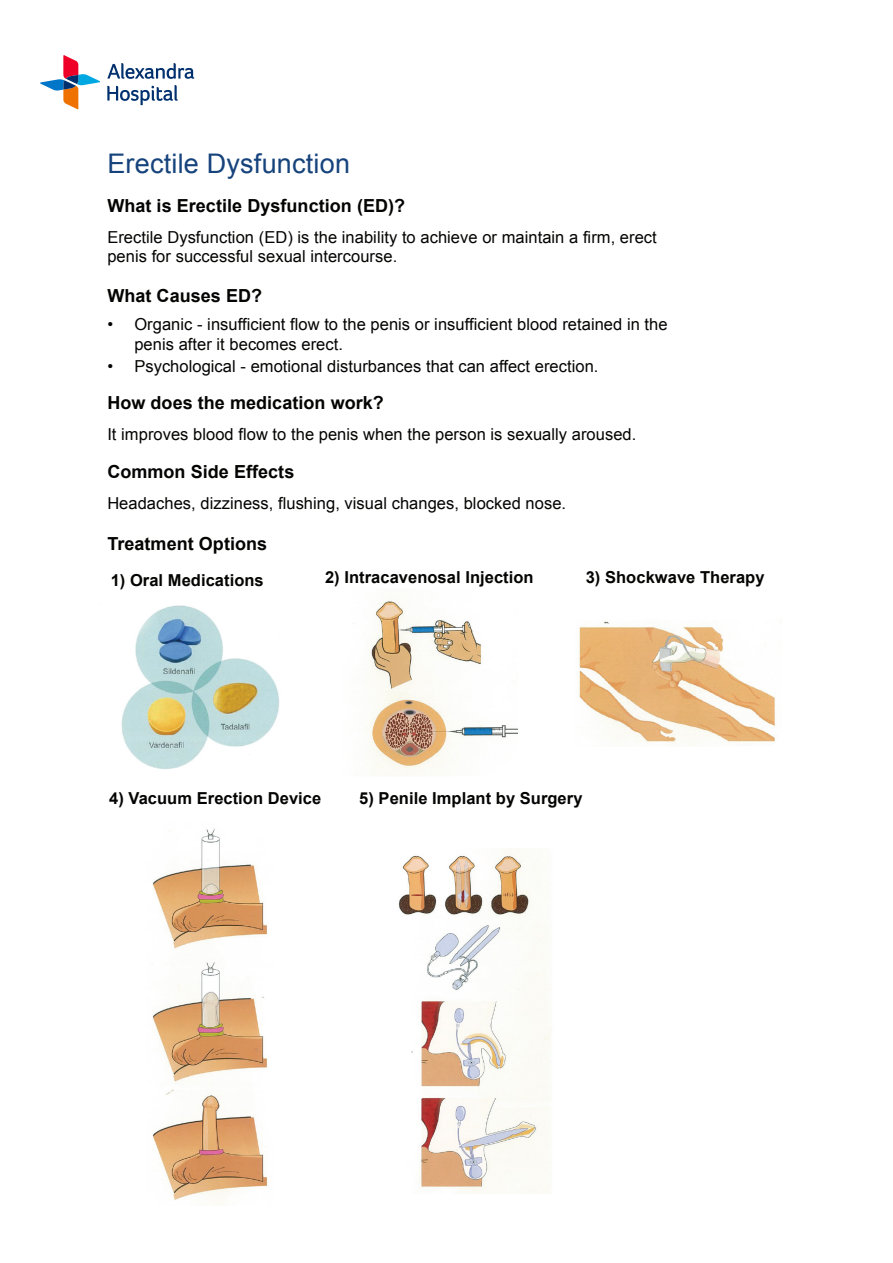
<style>
.page{position:relative;width:893px;height:1263px;background:#fff}
.page>*{position:absolute;margin:0;border:0;box-sizing:border-box;transform-origin:0 0}
.t1{font:27px "Arial";letter-spacing:.01em;color:#16437c}
.t2{font:700 18px "Arial";letter-spacing:.005em;color:#040503}
.t3{font:16.5px/19.8px "Arial";letter-spacing:.005em;color:#040503}
.t4{font:700 16.5px "Arial";letter-spacing:.005em;color:#040503}
</style>
<div class="page">
<svg style="left:107px;top:85px;width:71px;height:20px"></svg>
<svg style="left:107px;top:63px;width:87px;height:16px"></svg>
<svg style="left:40px;top:55px;width:60px;height:55px"></svg>
<img style="left:365px;top:600px;width:153px;height:176px">
<img style="left:121px;top:605px;width:159px;height:164px">
<img style="left:579px;top:621px;width:197px;height:125px">
<img style="left:152px;top:829px;width:116px;height:374px">
<img style="left:398px;top:848px;width:154px;height:346px">
<h1 class="t1" style="left:107px;top:146px;width:244px">Erectile Dysfunction</h1>
<p class="t2" style="left:107px;top:194px;width:299px">What is Erectile Dysfunction (ED)?</p>
<p class="t3" style="left:107px;top:227px;width:551px">Erectile Dysfunction (ED) is the inability to achieve or maintain a firm, erect penis for successful sexual intercourse.</p>
<p class="t2" style="left:107px;top:284px;width:156px">What Causes ED?</p>
<p class="t3" style="left:134px;top:315px;width:535px;text-indent:-27px">• Organic - insufficient flow to the penis or insufficient blood retained in the penis after it becomes erect.</p>
<p class="t3" style="left:107px;top:356px;width:493px">• Psychological - emotional disturbances that can affect erection.</p>
<p class="t2" style="left:107px;top:391px;width:278px">How does the medication work?</p>
<p class="t3" style="left:107px;top:424px;width:531px">It improves blood flow to the penis when the person is sexually aroused.</p>
<p class="t2" style="left:107px;top:460px;width:189px">Common Side Effects</p>
<p class="t3" style="left:107px;top:493px;width:460px">Headaches, dizziness, flushing, visual changes, blocked nose.</p>
<p class="t2" style="left:107px;top:531px;width:161px">Treatment Options</p>
<p class="t4" style="left:111px;top:569px;width:155px">1) Oral Medications</p>
<p class="t4" style="left:325px;top:567px;width:210px">2) Intracavenosal Injection</p>
<p class="t4" style="left:586px;top:566px;width:180px">3) Shockwave Therapy</p>
<p class="t4" style="left:109px;top:788px;width:214px">4) Vacuum Erection Device</p>
<p class="t4" style="left:359px;top:787px;width:225px">5) Penile Implant by Surgery</p>
</div>
